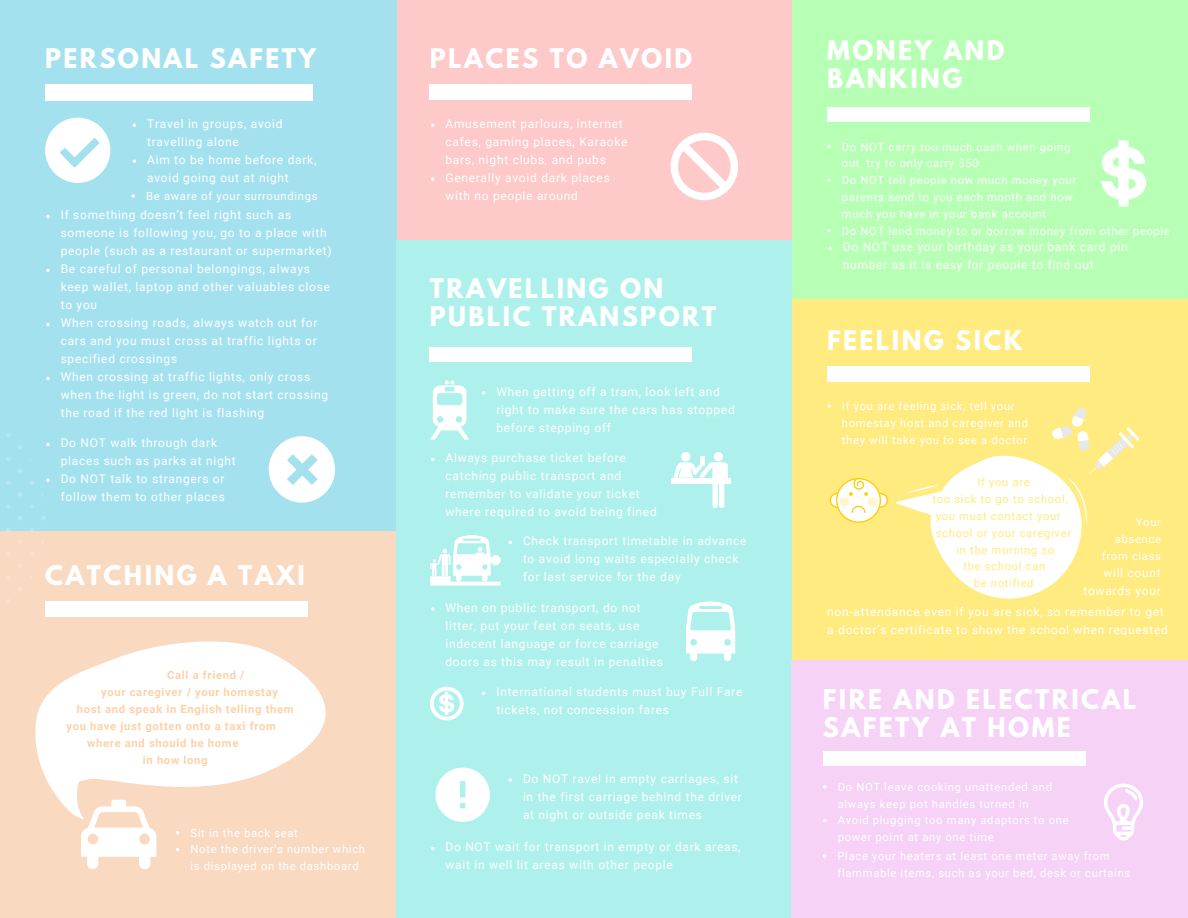
<style>
.page{position:relative;width:1188px;height:918px;background:#ffeb7f}
.page>*{position:absolute;margin:0;border:0;box-sizing:border-box;transform-origin:0 0}
.t1{font:700 24px/28.2px "League Spartan";letter-spacing:.1em;color:#fff}
.t2{font:12px/18px "Roboto";letter-spacing:.06em;color:#fff}
.t3{font:11.25px/16.8px "Roboto";letter-spacing:.06em;color:#fff}
.t4{font:700 11.25px "Roboto";letter-spacing:.06em;color:#fdd2a8}
.t5{font:11.25px "Roboto";letter-spacing:.06em;color:#ffeb7f}
</style>
<div class="page">
<div style="left:792px;top:0;width:396px;height:299px;background:#b7ffb5"></div>
<div style="left:396px;top:0;width:396px;height:918px;background:#fdc9c9"></div>
<div style="left:0;top:0;width:397px;height:918px;background:#a4e1ef"></div>
<svg style="left:133px;top:123px;width:3px;height:4px"></svg>
<svg style="left:133px;top:159px;width:3px;height:4px"></svg>
<svg style="left:132px;top:194px;width:3px;height:4px"></svg>
<div style="left:45px;top:85px;width:268px;height:16px;background:#fff"></div>
<div style="left:0;top:531px;width:396px;height:387px;background:#fad9c1"></div>
<svg style="left:18px;top:445px;width:4px;height:4px"></svg>
<svg style="left:30px;top:481px;width:4px;height:4px"></svg>
<svg style="left:18px;top:492px;width:4px;height:5px"></svg>
<svg style="left:18px;top:469px;width:4px;height:4px"></svg>
<svg style="left:30px;top:528px;width:4px;height:4px"></svg>
<svg style="left:18px;top:540px;width:4px;height:4px"></svg>
<svg style="left:18px;top:516px;width:4px;height:4px"></svg>
<svg style="left:30px;top:504px;width:4px;height:5px"></svg>
<svg style="left:18px;top:587px;width:4px;height:4px"></svg>
<svg style="left:6px;top:433px;width:5px;height:4px"></svg>
<svg style="left:6px;top:480px;width:5px;height:5px"></svg>
<svg style="left:6px;top:457px;width:4px;height:4px"></svg>
<svg style="left:6px;top:528px;width:5px;height:4px"></svg>
<svg style="left:6px;top:504px;width:4px;height:5px"></svg>
<svg style="left:45px;top:118px;width:65px;height:65px"></svg>
<svg style="left:1101px;top:140px;width:45px;height:67px"></svg>
<div style="left:269px;top:436px;width:66px;height:67px;background:#fff;border-radius:50%"></div>
<svg style="left:287px;top:454px;width:31px;height:31px"></svg>
<svg style="left:829px;top:478px;width:59px;height:45px"></svg>
<svg style="left:896px;top:408px;width:243px;height:191px"></svg>
<svg style="left:671px;top:133px;width:67px;height:67px"></svg>
<svg style="left:46px;top:443px;width:4px;height:3px"></svg>
<svg style="left:46px;top:479px;width:4px;height:3px"></svg>
<div style="left:45px;top:602px;width:262px;height:14px;background:#fff"></div>
<div style="left:430px;top:85px;width:262px;height:14px;background:#fff"></div>
<div style="left:396px;top:240px;width:396px;height:678px;background:#aef1ec"></div>
<svg style="left:436px;top:768px;width:54px;height:54px"></svg>
<svg style="left:35px;top:641px;width:291px;height:178px;fill:#fff"></svg>
<svg style="left:430px;top:380px;width:39px;height:60px"></svg>
<svg style="left:686px;top:601px;width:49px;height:60px"></svg>
<svg style="left:430px;top:535px;width:71px;height:51px"></svg>
<svg style="left:482px;top:391px;width:3px;height:4px"></svg>
<div style="left:681px;top:452px;width:9px;height:9px;background:#fff;border-radius:50%"></div>
<div style="left:714px;top:452px;width:9px;height:9px;background:#fff;border-radius:50%"></div>
<svg style="left:674px;top:456px;width:54px;height:52px"></svg>
<div style="left:671px;top:479px;width:59px;height:5px;background:#fff"></div>
<svg style="left:431px;top:607px;width:3px;height:4px"></svg>
<svg style="left:430px;top:687px;width:34px;height:33px"></svg>
<svg style="left:509px;top:778px;width:3px;height:4px"></svg>
<svg style="left:81px;top:800px;width:75px;height:69px"></svg>
<svg style="left:46px;top:215px;width:4px;height:3px"></svg>
<svg style="left:46px;top:269px;width:4px;height:3px"></svg>
<svg style="left:46px;top:323px;width:4px;height:3px"></svg>
<svg style="left:46px;top:377px;width:4px;height:3px"></svg>
<div style="left:827px;top:107px;width:262px;height:15px;background:#fff"></div>
<svg style="left:827px;top:145px;width:4px;height:3px"></svg>
<svg style="left:827px;top:179px;width:4px;height:3px"></svg>
<svg style="left:827px;top:229px;width:4px;height:3px"></svg>
<svg style="left:828px;top:247px;width:4px;height:3px"></svg>
<div style="left:827px;top:366px;width:262px;height:15px;background:#fff"></div>
<svg style="left:827px;top:404px;width:4px;height:4px"></svg>
<div style="left:791px;top:661px;width:397px;height:257px;background:#f5d2f6"></div>
<svg style="left:1104px;top:784px;width:39px;height:57px"></svg>
<div style="left:430px;top:347px;width:262px;height:15px;background:#fff"></div>
<div style="left:823px;top:751px;width:262px;height:15px;background:#fff"></div>
<svg style="left:823px;top:854px;width:3px;height:4px"></svg>
<h1 class="t1" style="left:45px;top:47px;width:273px">PERSONAL SAFETY</h1>
<p class="t2" style="left:147px;top:115px;width:171px">Travel in groups, avoid travelling alone<br>Aim to be home before dark, avoid going out at night</p>
<p class="t3" style="left:146px;top:188px;width:173px">Be aware of your surroundings</p>
<p class="t2" style="left:61px;top:206px;width:272px">If something doesn’t feel right such as someone is following you, go to a place with people (such as a restaurant or supermarket)<br>Be careful of personal belongings, always keep wallet, laptop and other valuables close to you<br>When crossing roads, always watch out for cars and you must cross at traffic lights or specified crossings<br>When crossing at traffic lights, only cross when the light is green, do not start crossing the road if the red light is flashing</p>
<p class="t2" style="left:61px;top:434px;width:177px">Do NOT walk through dark places such as parks at night<br>Do NOT talk to strangers or follow them to other places</p>
<h1 class="t1" style="left:45px;top:564px;width:261px">CATCHING A TAXI</h1>
<p class="t4" style="left:167px;top:669px;width:79px">Call a friend /</p>
<p class="t4" style="left:101px;top:686px;width:178px">your caregiver / your homestay</p>
<p class="t4" style="left:77px;top:703px;width:218px">host and speak in English telling them</p>
<p class="t4" style="left:66px;top:719px;width:211px">you have just gotten onto a taxi from</p>
<p class="t4" style="left:87px;top:736px;width:153px">where and should be home</p>
<p class="t4" style="left:143px;top:753px;width:66px">in how long</p>
<p class="t3" style="left:191px;top:824px;width:176px">Sit in the back seat<br>Note the driver’s number which is displayed on the dashboard</p>
<h1 class="t1" style="left:430px;top:47px;width:264px">PLACES TO AVOID</h1>
<p class="t2" style="left:446px;top:115px;width:184px">Amusement parlours, internet cafes, gaming places, Karaoke bars, night clubs, and pubs<br>Generally avoid dark places with no people around</p>
<h1 class="t1" style="left:430px;top:277px;width:288px">TRAVELLING ON<br>PUBLIC TRANSPORT</h1>
<p class="t2" style="left:496px;top:383px;width:240px">When getting off a tram, look left and right to make sure the cars has stopped before stepping off</p>
<p class="t2" style="left:446px;top:449px;width:213px">Always purchase ticket before catching public transport and remember to validate your ticket where required to avoid being fined</p>
<p class="t2" style="left:523px;top:532px;width:225px">Check transport timetable in advance to avoid long waits especially check for last service for the day</p>
<p class="t2" style="left:446px;top:599px;width:219px">When on public transport, do not litter, put your feet on seats, use indecent language or force carriage doors as this may result in penalties</p>
<p class="t2" style="left:496px;top:683px;width:248px">International students must buy Full Fare tickets, not concession fares</p>
<p class="t2" style="left:523px;top:770px;width:220px">Do NOT ravel in empty carriages, sit in the first carriage behind the driver at night or outside peak times</p>
<p class="t2" style="left:446px;top:838px;width:297px">Do NOT wait for transport in empty or dark areas, wait in well lit areas with other people</p>
<h1 class="t1" style="left:827px;top:39px;width:179px">MONEY AND<br>BANKING</h1>
<p class="t3" style="left:842px;top:138px;width:329px">Do NOT carry too much cash when going<br>out, try to only carry $50<br>Do NOT tell people how much money your<br>parents send to you each month and how<br>much you have in your bank account<br>Do NOT lend money to or borrow money from other people</p>
<p class="t2" style="left:843px;top:238px;width:286px">Do NOT use your birthday as your bank card pin number as it is easy for people to find out</p>
<h1 class="t1" style="left:827px;top:329px;width:197px">FEELING SICK</h1>
<p class="t3" style="left:842px;top:398px;width:188px">If you are feeling sick, tell your homestay host and caregiver and they will take you to see a doctor</p>
<p class="t5" style="left:977px;top:476px;width:54px">If you are</p>
<p class="t5" style="left:932px;top:492px;width:137px">too sick to go to school,</p>
<p class="t5" style="left:936px;top:509px;width:126px">you must contact your</p>
<p class="t5" style="left:936px;top:526px;width:137px">school or your caregiver</p>
<p class="t5" style="left:957px;top:543px;width:99px">in the morning so</p>
<p class="t5" style="left:964px;top:560px;width:83px">the school can</p>
<p class="t5" style="left:974px;top:577px;width:61px">be notified</p>
<p class="t3" style="left:1102px;top:514px;width:61px;text-align:right">Your absence from class</p>
<p class="t2" style="left:1083px;top:564px;width:79px;text-align:right">will count towards your</p>
<p class="t2" style="left:827px;top:603px;width:342px">non-attendance even if you are sick, so remember to get a doctor’s certificate to show the school when requested</p>
<h1 class="t1" style="left:823px;top:688px;width:315px">FIRE AND ELECTRICAL<br>SAFETY AT HOME</h1>
<p class="t3" style="left:838px;top:778px;width:233px">Do NOT leave cooking unattended and always keep pot handles turned in<br>Avoid plugging too many adaptors to one power point at any one time</p>
<p class="t3" style="left:838px;top:848px;width:294px">Place your heaters at least one meter away from flammable items, such as your bed, desk or curtains</p>
</div>
